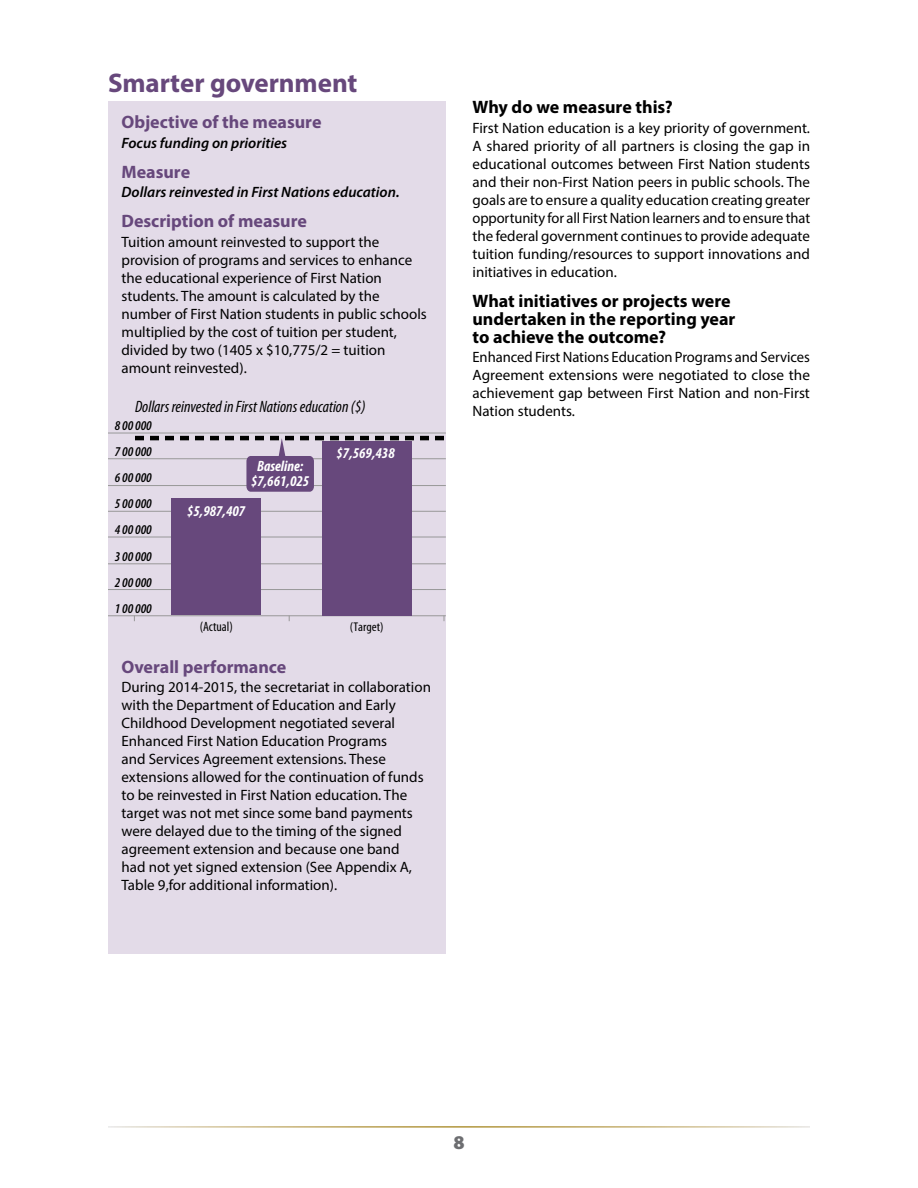
<style>
.page{position:relative;width:918px;height:1188px;background:#fff}
.page>*{position:absolute;margin:0;border:0;box-sizing:border-box;transform-origin:0 0}
.t1{font:700 27px "Myriad Pro";letter-spacing:-.005em;color:#67487c}
.t2{font:900 19.5px "Myriad Pro";color:#6d6e71}
.t3{font:700 18px/18px "Myriad Pro";color:#000}
.t4{font:700 18px "Myriad Pro";color:#67487c}
.t5{font:italic condensed 16.5px "Myriad Pro";color:#000}
.t6{font:15px/18px "Myriad Pro";color:#000}
.t7{font:italic 600 15px "Myriad Pro";color:#000}
.t8{font:italic 700 condensed 15px/15px "Myriad Pro";color:#fff;text-align:center}
.t9{font:italic 600 condensed 13.5px "Myriad Pro";color:#010101}
.t10{font:condensed 13.5px "Myriad Pro";color:#010101}
.t11{font:condensed 12.75px "Myriad Pro";color:#010101;scale:1.06 1}
</style>
<div class="page">
<div style="left:108px;top:101px;width:338px;height:853px;background:#e3dbe8"></div>
<hr style="left:108px;top:589px;width:338px;height:1px;background:#989898">
<hr style="left:108px;top:563px;width:338px;height:1px;background:#989898">
<hr style="left:108px;top:537px;width:338px;height:1px;background:#989898">
<hr style="left:108px;top:511px;width:338px;height:1px;background:#989898">
<hr style="left:108px;top:485px;width:338px;height:1px;background:#989898">
<hr style="left:108px;top:458px;width:338px;height:1px;background:#989898">
<hr style="left:108px;top:433px;width:338px;height:1px;background:#989898">
<hr style="left:108px;top:615px;width:338px;height:1px;background:#989898">
<div style="left:322px;top:441px;width:90px;height:174px;background:#67487c"></div>
<div style="left:171px;top:498px;width:90px;height:117px;background:#67487c"></div>
<svg style="left:135px;top:436px;width:311px;height:56px"></svg>
<h1 class="t1" style="left:108px;top:66px;width:251px">Smarter government</h1>
<p class="t4" style="left:122px;top:110px;width:202px">Objective of the measure</p>
<p class="t7" style="left:122px;top:133px;width:167px">Focus funding on priorities</p>
<p class="t4" style="left:122px;top:160px;width:70px">Measure</p>
<p class="t7" style="left:122px;top:183px;width:280px">Dollars reinvested in First Nations education.</p>
<p class="t4" style="left:122px;top:209px;width:187px">Description of measure</p>
<p class="t6" style="left:122px;top:232px;width:307px">Tuition amount reinvested to support the provision of programs and services to enhance the educational experience of First Nation students. The amount is calculated by the number of First Nation students in public schools multiplied by the cost of tuition per student, divided by two (1405 x $10,775/2 = tuition amount reinvested).</p>
<p class="t5" style="left:135px;top:397px;width:232px">Dollars reinvested in First Nations education ($)</p>
<p class="t9" style="left:115px;top:418px;width:39px">8 00 000</p>
<p class="t9" style="left:115px;top:445px;width:39px">7 00 000</p>
<p class="t9" style="left:115px;top:471px;width:39px">6 00 000</p>
<p class="t9" style="left:115px;top:497px;width:39px">5 00 000</p>
<p class="t9" style="left:115px;top:523px;width:39px">4 00 000</p>
<p class="t9" style="left:115px;top:549px;width:39px">3 00 000</p>
<p class="t9" style="left:115px;top:575px;width:39px">2 00 000</p>
<p class="t9" style="left:115px;top:601px;width:39px">1 00 000</p>
<p class="t8" style="left:251px;top:459px;width:60px">Baseline: $7,661,025</p>
<p class="t8" style="left:187px;top:504px;width:60px">$5,987,407</p>
<p class="t8" style="left:337px;top:446px;width:60px">$7,569,438</p>
<p class="t10" style="left:200px;top:619px;width:35px">(Actual)</p>
<p class="t11" style="left:350px;top:619px;width:33px">(Target)</p>
<p class="t4" style="left:122px;top:655px;width:166px">Overall performance</p>
<p class="t6" style="left:122px;top:678px;width:311px">During 2014-2015, the secretariat in collaboration with the Department of Education and Early Childhood Development negotiated several Enhanced First Nation Education Programs<br>and Services Agreement extensions. These extensions allowed for the continuation of funds to be reinvested in First Nation education. The target was not met since some band payments were delayed due to the timing of the signed agreement extension and because one band<br>had not yet signed extension (See Appendix A, Table 9,for additional information).</p>
<p class="t3" style="left:472px;top:98px;width:202px">Why do we measure this?</p>
<p class="t6" style="left:472px;top:118px;width:339px;text-align:justify">First Nation education is a key priority of government.<br>A shared priority of all partners is closing the gap in educational outcomes between First Nation students and their non-First Nation peers in public schools. The goals are to ensure a quality education creating greater opportunity for all First Nation learners and to ensure that the federal government continues to provide adequate tuition funding/resources to support innovations and initiatives in education.</p>
<p class="t3" style="left:472px;top:291px;width:264px">What initiatives or projects were undertaken in the reporting year to achieve the outcome?</p>
<p class="t6" style="left:472px;top:348px;width:339px;text-align:justify">Enhanced First Nations Education Programs and Services Agreement extensions were negotiated to close the achievement gap between First Nation and non-First Nation students.</p>
<h2 class="t2" style="left:453px;top:1129px;width:13px">8</h2>
</div>
